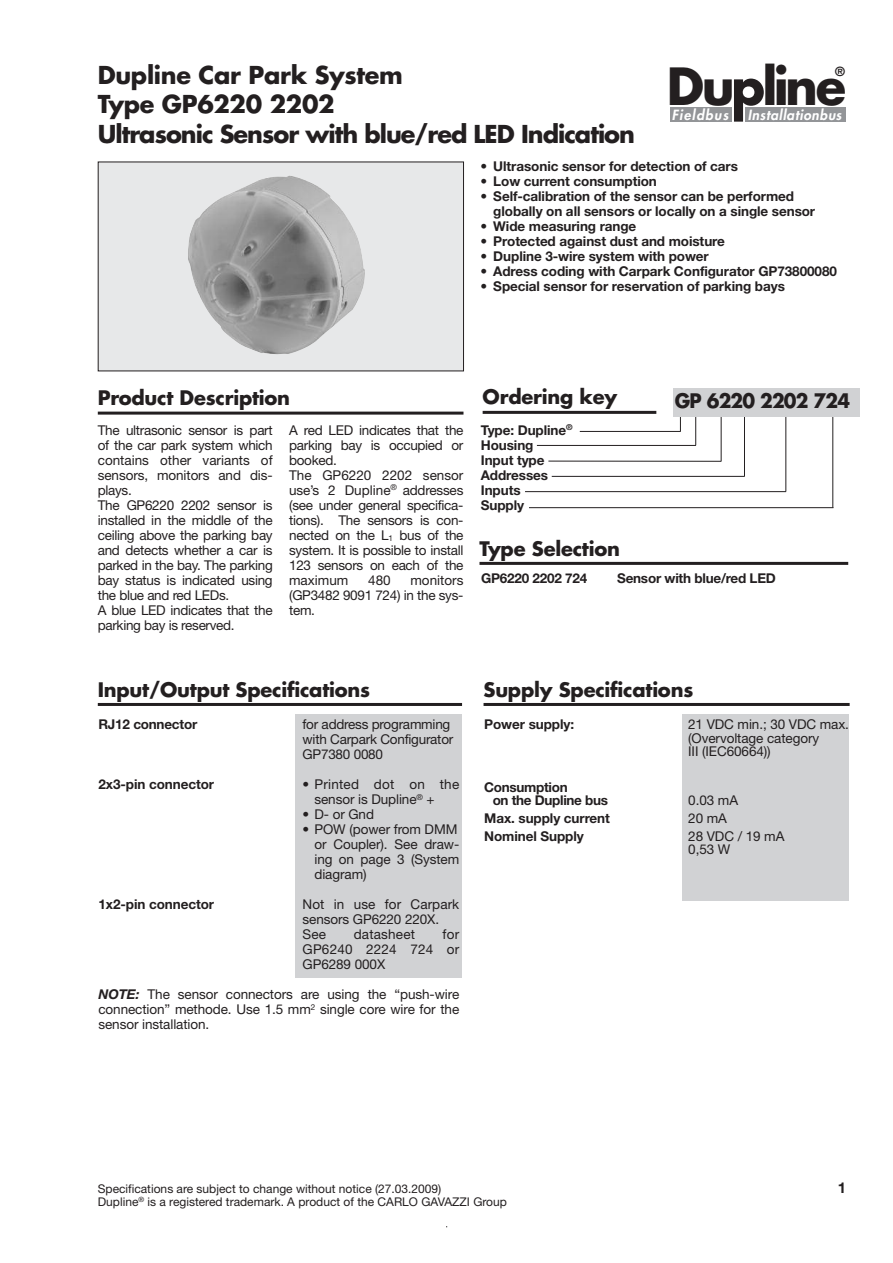
<style>
.page{position:relative;width:893px;height:1263px;background:#fff}
.page>*{position:absolute;margin:0;border:0;box-sizing:border-box;transform-origin:0 0}
.t1{font:700 49.8px "Futura";letter-spacing:-.06em;color:#231f20}
.t2{font:700 24px/29.7px "Futura";letter-spacing:-.04em;color:#231f20}
.t3{font:700 19.5px "Futura";letter-spacing:-.01em;color:#231f20}
.t4{font:700 19.5px "Futura";letter-spacing:-.04em;color:#231f20;scale:.95 1}
.t5{font:700 15px "Helvetica Neue";color:#231f20}
.t6{font:italic 800 13.65px "Futura";letter-spacing:.045em;color:#fff}
.t7{font:italic 800 13.65px "Futura";letter-spacing:.085em;color:#fff}
.t8{font:13.5px/15px "Helvetica Neue";letter-spacing:-.02em;color:#231f20}
.t9{font:700 13.5px/15px "Helvetica Neue";letter-spacing:-.005em;color:#231f20}
.t10{font:13.5px/15px "Helvetica Neue";letter-spacing:.005em;color:#231f20}
.t11{font:13.5px "Helvetica Neue";letter-spacing:.015em;color:#231f20}
.t12{font:700 12.3px "Futura";color:#231f20}
.t13{font:12px "Helvetica Neue";color:#231f20}
.s1{font-weight:700;font-style:italic}
</style>
<div class="page">
<div style="left:295px;top:714px;width:167px;height:264px;background:#d1d2d4"></div>
<div style="left:745px;top:107px;width:100px;height:15px;background:#939598"></div>
<div style="left:670px;top:107px;width:62px;height:15px;background:#939598"></div>
<svg style="left:734px;top:79px;width:30px;height:43px"></svg>
<hr style="left:832px;top:410px;width:1px;height:98px;background:#231f20">
<hr style="left:785px;top:409px;width:1px;height:82px;background:#231f20">
<hr style="left:744px;top:408px;width:1px;height:68px;background:#231f20">
<hr style="left:721px;top:406px;width:1px;height:55px;background:#231f20">
<hr style="left:695px;top:407px;width:1px;height:38px;background:#231f20">
<svg style="left:680px;top:417px;width:1px;height:15px"></svg>
<div style="left:98px;top:162px;width:365px;height:209px;background:#e7e8e9"></div>
<img style="left:188px;top:175px;width:177px;height:180px">
<hr style="left:580px;top:431px;width:100px;height:1px;background:#231f20">
<hr style="left:548px;top:461px;width:173px;height:1px;background:#231f20">
<hr style="left:537px;top:445px;width:159px;height:1px;background:#231f20">
<hr style="left:552px;top:476px;width:193px;height:1px;background:#231f20">
<hr style="left:525px;top:491px;width:261px;height:1px;background:#231f20">
<hr style="left:529px;top:507px;width:304px;height:1px;background:#231f20">
<hr style="left:98px;top:412px;width:365px;height:3px;background:#231f20">
<hr style="left:483px;top:411px;width:173px;height:3px;background:#231f20">
<div style="left:673px;top:388px;width:187px;height:29px;background:#d1d2d4"></div>
<hr style="left:98px;top:703px;width:364px;height:3px;background:#231f20">
<hr style="left:484px;top:703px;width:366px;height:3px;background:#231f20">
<div style="left:683px;top:714px;width:166px;height:187px;background:#d1d2d4"></div>
<hr style="left:479px;top:562px;width:369px;height:3px;background:#231f20">
<h2 class="t2" style="left:98px;top:62px;width:539px">Dupline Car Park System<br>Type GP6220 2202<br>Ultrasonic Sensor with blue/red LED Indication</h2>
<h1 class="t1" style="left:667px;top:64px;width:181px">Du line</h1>
<p class="t12" style="left:835px;top:66px;width:11px">®</p>
<p class="t7" style="left:672px;top:108px;width:58px">Fieldbus</p>
<p class="t6" style="left:748px;top:108px;width:95px">Installationbus</p>
<p class="t9" style="left:481px;top:160px;width:259px">• Ultrasonic sensor for detection of cars</p>
<p class="t9" style="left:481px;top:175px;width:178px">• Low current consumption</p>
<p class="t9" style="left:493px;top:190px;width:323px;text-indent:-13px">• Self-calibration of the sensor can be performed globally on all sensors or locally on a single sensor</p>
<p class="t9" style="left:481px;top:220px;width:157px">• Wide measuring range</p>
<p class="t9" style="left:481px;top:235px;width:246px">• Protected against dust and moisture</p>
<p class="t9" style="left:481px;top:250px;width:230px">• Dupline 3-wire system with power</p>
<p class="t9" style="left:481px;top:265px;width:358px">• Adress coding with Carpark Configurator GP73800080</p>
<p class="t9" style="left:481px;top:280px;width:306px">• Special sensor for reservation of parking bays</p>
<h3 class="t3" style="left:98px;top:389px;width:194px">Product Description</h3>
<h3 class="t3" style="left:483px;top:388px;width:136px">Ordering key</h3>
<h3 class="t4" style="left:675px;top:392px;width:186px">GP 6220 2202 724</h3>
<p class="t8" style="left:98px;top:424px;width:176px">The ultrasonic sensor is part of the car park system which contains other variants of sensors, monitors and dis&shy;plays.<br>The GP6220 2202 sensor is installed in the middle of the ceiling above the parking bay and detects whether a car is parked in the bay. The parking bay status is indicated using the blue and red LEDs.<br>A blue LED indicates that the parking bay is reserved.</p>
<p class="t8" style="left:289px;top:424px;width:176px">A red LED indicates that the parking bay is occupied or booked.<br>The GP6220 2202 sensor use’s 2 Dupline<sup>®</sup> addresses (see under general specifica&shy;tions). The sensors is con&shy;nected on the L<sub>1</sub> bus of the system. It is possible to install<br>123 sensors on each of the maximum</p>
<p class="t8" style="left:289px;top:574px;width:176px;text-align:justify;text-indent:121px">monitors (GP3482 9091 724) in the sys&shy;tem.</p>
<p class="t8" style="left:368px;top:574px;width:24px">480</p>
<p class="t9" style="left:481px;top:424px;width:93px">Type: Dupline<sup>®<br></sup>Housing<br>Input type<br>Addresses<br>Inputs<br>Supply</p>
<h3 class="t3" style="left:479px;top:539px;width:142px">Type Selection</h3>
<p class="t9" style="left:481px;top:572px;width:108px">GP6220 2202 724</p>
<p class="t9" style="left:617px;top:572px;width:160px">Sensor with blue/red LED</p>
<h3 class="t3" style="left:98px;top:680px;width:274px">Input/Output Specifications</h3>
<h3 class="t3" style="left:484px;top:680px;width:211px">Supply Specifications</h3>
<p class="t9" style="left:484px;top:718px;width:91px">Power supply:</p>
<p class="t8" style="left:688px;top:719px;width:162px;line-height:13.5px">21 VDC min.; 30 VDC max. (Overvoltage category<br>III (IEC60664))</p>
<p class="t9" style="left:493px;top:781px;width:117px;line-height:13.5px;text-indent:-8px">Consumption<br>on the Dupline bus</p>
<p class="t9" style="left:98px;top:718px;width:100px">RJ12 connector</p>
<p class="t8" style="left:303px;top:718px;width:152px">for address programming with Carpark Configurator<br>GP7380 0080</p>
<p class="t9" style="left:98px;top:778px;width:117px">2x3-pin connector</p>
<p class="t8" style="left:314px;top:778px;width:146px;text-indent:-12px">• Printed dot on the sensor is Dupline<sup>®</sup> +</p>
<p class="t8" style="left:303px;top:808px;width:73px">• D- or Gnd</p>
<p class="t8" style="left:314px;top:823px;width:146px;text-indent:-12px">• POW (power from DMM or Coupler). See draw&shy;ing on page 3 (System diagram)</p>
<p class="t9" style="left:98px;top:898px;width:117px">1x2-pin connector</p>
<p class="t10" style="left:303px;top:898px;width:158px">Not in use for Carpark sensors GP6220 220X.<br>See</p>
<p class="t8" style="left:688px;top:794px;width:51px">0.03 mA</p>
<p class="t9" style="left:484px;top:812px;width:127px">Max. supply current</p>
<p class="t8" style="left:688px;top:812px;width:40px">20 mA</p>
<p class="t9" style="left:484px;top:829px;width:101px">Nominel Supply</p>
<p class="t8" style="left:688px;top:830px;width:98px;line-height:13.5px">28 VDC / 19 mA<br>0,53 W</p>
<p class="t8" style="left:303px;top:928px;width:158px;text-align:justify;text-indent:140px">for GP6240 2224 724 or GP6289 000X</p>
<p class="t8" style="left:98px;top:988px;width:362px;text-align:justify"><span class="s1">NOTE:</span> The sensor connectors are using the “push-wire connection” methode. Use 1.5 mm<sup>2</sup> single core wire for the sensor installation.</p>
<p class="t11" style="left:354px;top:929px;width:63px">datasheet</p>
<p class="t13" style="left:98px;top:1184px;width:345px">Specifications are subject to change without notice (27.03.2009)</p>
<p class="t5" style="left:838px;top:1182px;width:10px">1</p>
<p class="t13" style="left:98px;top:1198px;width:411px">Dupline<sup>®</sup> is a registered trademark. A product of the CARLO GAVAZZI Group</p>
</div>
